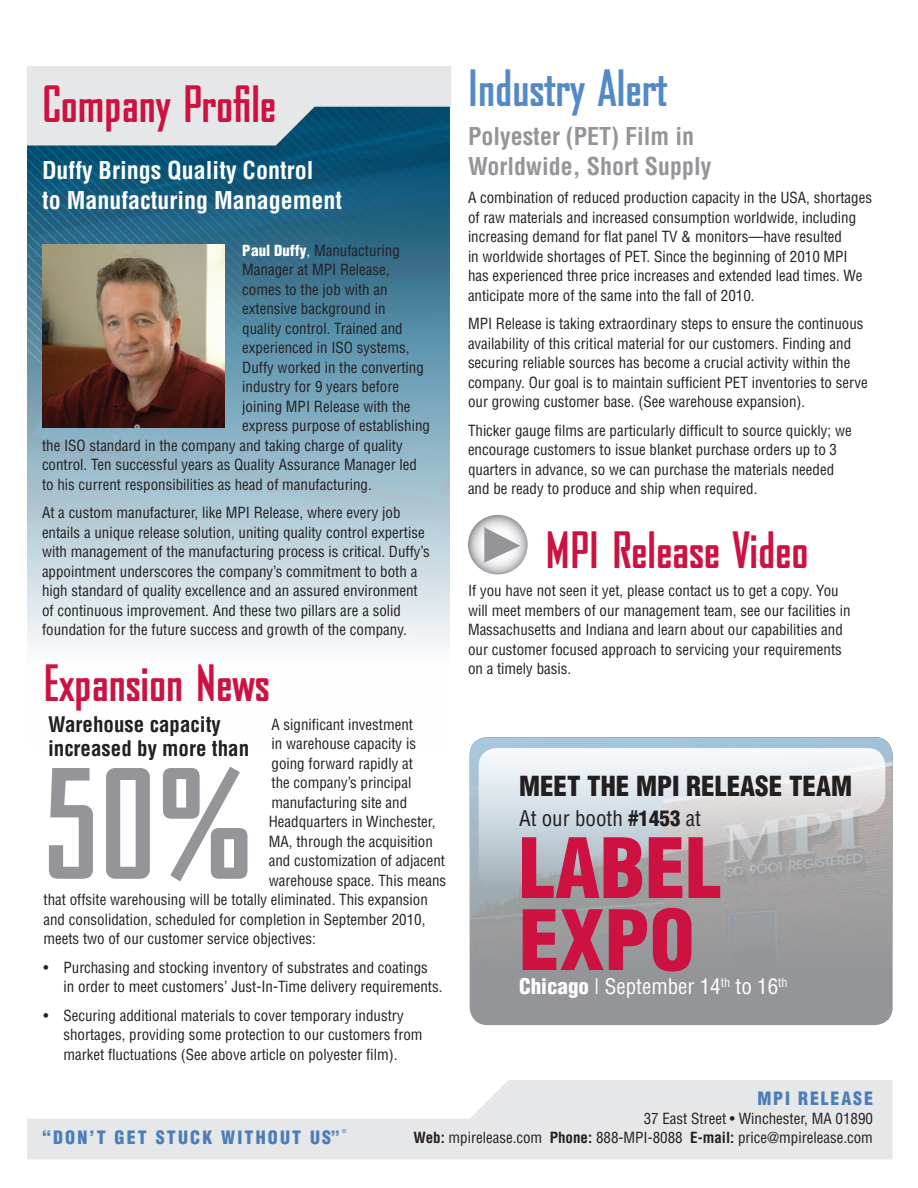
<style>
.page{position:relative;width:918px;height:1188px;background:#fff}
.page>*{position:absolute;margin:0;border:0;box-sizing:border-box;transform-origin:0 0}
.t1{font:700 145.05px "Bureau Agency";color:#939598}
.t2{font:900 condensed 81px/72px "Helvetica";color:#cd1141}
.t3{font:700 48px "Bureau Agency";color:#cd1141}
.t4{font:700 48px "Bureau Agency";color:#5389c7}
.t5{font:900 condensed 27px "Helvetica";color:#231f20}
.t6{font:700 condensed 24px/30px "Helvetica";color:#fff}
.t7{font:700 condensed 24px/30px "Helvetica";color:#939598}
.t8{font:700 condensed 21px/24px "Helvetica";color:#231f20}
.t9{font:condensed 21px "Helvetica";color:#fff}
.t10{font:condensed 21px "Helvetica";color:#231f20}
.t11{font:900 condensed 18px "Helvetica";letter-spacing:.12em;color:#4b7eb7}
.t12{font:900 condensed 18px "Helvetica";letter-spacing:.1em;color:#4b7eb7}
.Body_Copy{font:condensed 15px/19.5px "Helvetica";color:#231f20}
.t13{font:900 condensed 5.25px "Helvetica";color:#5389c7}
.s1{font-weight:900;color:#fff}
.s2{color:#fff}
.s3{font-weight:900}
.s4{color:#5389c7}
.s5{font-weight:700}
</style>
<div class="page">
<img style="left:27px;top:324px;width:423px;height:323px">
<div style="left:27px;top:534px;width:207px;height:11px;background:#bed2da"></div>
<div style="left:27px;top:524px;width:217px;height:10px;background:#b9ced7"></div>
<div style="left:27px;top:513px;width:228px;height:11px;background:#b4cbd4"></div>
<div style="left:27px;top:492px;width:249px;height:11px;background:#aac5d2"></div>
<div style="left:27px;top:482px;width:260px;height:10px;background:#a4c2d0"></div>
<div style="left:27px;top:471px;width:270px;height:11px;background:#9fbecc"></div>
<div style="left:27px;top:450px;width:291px;height:11px;background:#95b8c9"></div>
<div style="left:27px;top:439px;width:302px;height:11px;background:#8fb5c7"></div>
<div style="left:27px;top:429px;width:312px;height:10px;background:#8ab2c5"></div>
<svg style="left:27px;top:345px;width:396px;height:11px;background:#6197af"></svg>
<div style="left:27px;top:324px;width:417px;height:11px;background:#568fa8"></div>
<svg style="left:27px;top:145px;width:423px;height:179px;background:#447d98"></svg>
<svg style="left:35px;top:145px;width:415px;height:169px;background:#3c7792"></svg>
<svg style="left:56px;top:145px;width:394px;height:148px;background:#36718c"></svg>
<svg style="left:67px;top:145px;width:383px;height:137px;background:#326c88"></svg>
<svg style="left:78px;top:145px;width:372px;height:127px;background:#316a87"></svg>
<svg style="left:88px;top:145px;width:362px;height:116px;background:#2d6885"></svg>
<svg style="left:93px;top:145px;width:357px;height:111px;background:#2a6784"></svg>
<svg style="left:99px;top:145px;width:351px;height:106px;background:#2d6984"></svg>
<svg style="left:109px;top:145px;width:341px;height:95px;background:#246583"></svg>
<svg style="left:120px;top:145px;width:330px;height:84px;background:#206382"></svg>
<svg style="left:131px;top:145px;width:319px;height:74px;background:#1d6282"></svg>
<svg style="left:135px;top:145px;width:315px;height:69px;background:#1a6081"></svg>
<svg style="left:141px;top:145px;width:309px;height:64px;background:#185e80"></svg>
<svg style="left:151px;top:145px;width:299px;height:53px;background:#135a7d"></svg>
<svg style="left:162px;top:145px;width:288px;height:42px;background:#0e5679"></svg>
<svg style="left:172px;top:145px;width:278px;height:32px;background:#0b5377"></svg>
<svg style="left:177px;top:145px;width:273px;height:27px"></svg>
<svg style="left:182px;top:145px;width:268px;height:22px;background:#054f72"></svg>
<svg style="left:193px;top:145px;width:257px;height:11px;background:#075174"></svg>
<svg style="left:27px;top:66px;width:424px;height:79px;background:#beccd4"></svg>
<svg style="left:27px;top:1080px;width:865px;height:79px;fill:#e6e7e9"></svg>
<img style="left:42px;top:245px;width:182px;height:182px">
<svg style="left:468px;top:515px;width:60px;height:59px"></svg>
<svg style="left:484px;top:527px;width:36px;height:36px"></svg>
<div style="left:470px;top:737px;width:423px;height:288px;background:#939598;border-radius:18px"></div>
<img style="left:470px;top:737px;width:423px;height:278px">
<svg style="left:479px;top:748px;width:406px;height:141px;background:#cbd0d3"></svg>
<p class="t3" style="left:42px;top:78px;width:236px">Company Profile</p>
<h2 class="t6" style="left:42px;top:155px;width:302px">Duffy Brings Quality Control<br>to Manufacturing Management</h2>
<p class="Body_Copy" style="left:242px;top:240px;width:159px"><span class="s1">Paul Duffy</span><span class="s2">,</span> Manufacturing</p>
<p class="Body_Copy" style="left:242px;top:260px;width:149px">Manager at MPI Release,</p>
<p class="Body_Copy" style="left:242px;top:279px;width:147px">comes to the job with an</p>
<p class="Body_Copy" style="left:242px;top:299px;width:145px">extensive background in</p>
<p class="Body_Copy" style="left:242px;top:318px;width:162px">quality control. Trained and</p>
<p class="Body_Copy" style="left:242px;top:338px;width:169px">experienced in ISO systems,</p>
<p class="Body_Copy" style="left:242px;top:357px;width:183px">Duffy worked in the converting</p>
<p class="Body_Copy" style="left:242px;top:377px;width:158px">industry for 9 years before</p>
<p class="Body_Copy" style="left:242px;top:396px;width:170px">joining MPI Release with the</p>
<p class="Body_Copy" style="left:242px;top:416px;width:189px">express purpose of establishing</p>
<p class="Body_Copy" style="left:42px;top:435px;width:362px">the ISO standard in the company and taking charge of quality</p>
<p class="Body_Copy" style="left:42px;top:455px;width:376px">control. Ten successful years as Quality Assurance Manager led</p>
<p class="Body_Copy" style="left:42px;top:474px;width:331px">to his current responsibilities as head of manufacturing.</p>
<p class="Body_Copy" style="left:42px;top:503px;width:389px">At a custom manufacturer, like MPI Release, where every job entails a unique release solution, uniting quality control expertise with management of the manufacturing process is critical. Duffy’s appointment underscores the company’s commitment to both a high standard of quality excellence and an assured environment of continuous improvement. And these two pillars are a solid foundation for the future success and growth of the company.</p>
<p class="t3" style="left:44px;top:657px;width:228px">Expansion News</p>
<h2 class="t8" style="left:48px;top:712px;width:203px">Warehouse capacity increased by more than</h2>
<h2 class="Body_Copy" style="left:272px;top:714px;width:143px">A significant investment</h2>
<h2 class="Body_Copy" style="left:272px;top:734px;width:146px">in warehouse capacity is</h2>
<h2 class="Body_Copy" style="left:272px;top:753px;width:143px">going forward rapidly at</h2>
<h2 class="Body_Copy" style="left:272px;top:773px;width:141px">the company’s principal</h2>
<h2 class="Body_Copy" style="left:272px;top:792px;width:137px">manufacturing site and</h2>
<h2 class="Body_Copy" style="left:269px;top:812px;width:168px">Headquarters in Winchester,</h2>
<h2 class="Body_Copy" style="left:269px;top:831px;width:166px">MA, through the acquisition</h2>
<h2 class="Body_Copy" style="left:269px;top:851px;width:178px">and customization of adjacent</h2>
<h2 class="Body_Copy" style="left:269px;top:870px;width:179px">warehouse space. This means</h2>
<h2 class="Body_Copy" style="left:44px;top:890px;width:386px">that offsite warehousing will be totally eliminated. This expansion</h2>
<h2 class="Body_Copy" style="left:44px;top:909px;width:383px">and consolidation, scheduled for completion in September 2010,</h2>
<h2 class="Body_Copy" style="left:44px;top:929px;width:274px">meets two of our customer service objectives:</h2>
<p class="Body_Copy" style="left:63px;top:957px;width:381px;text-indent:-20px">• Purchasing and stocking inventory of substrates and coatings<br>in order to meet customers’ Just-In-Time delivery requirements.</p>
<p class="Body_Copy" style="left:63px;top:1005px;width:361px;text-indent:-20px">• Securing additional materials to cover temporary industry shortages, providing some protection to our customers from market fluctuations (See above article on polyester film).</p>
<h2 class="t1" style="left:43px;top:746px;width:211px">50%</h2>
<p class="t4" style="left:468px;top:62px;width:201px">Industry Alert</p>
<h2 class="t7" style="left:468px;top:121px;width:245px">Polyester (PET) Film in<br>Worldwide, Short Supply</h2>
<p class="Body_Copy" style="left:468px;top:188px;width:406px">A combination of reduced production capacity in the USA, shortages of raw materials and increased consumption worldwide, including increasing demand for flat panel TV &amp; monitors—have resulted<br>in worldwide shortages of PET. Since the beginning of 2010 MPI has experienced three price increases and extended lead times. We anticipate more of the same into the fall of 2010.</p>
<p class="Body_Copy" style="left:468px;top:314px;width:401px">MPI Release is taking extraordinary steps to ensure the continuous availability of this critical material for our customers. Finding and securing reliable sources has become a crucial activity within the company. Our goal is to maintain sufficient PET inventories to serve our growing customer base. (See warehouse expansion).</p>
<p class="Body_Copy" style="left:468px;top:420px;width:385px">Thicker gauge films are particularly difficult to source quickly; we encourage customers to issue blanket purchase orders up to 3 quarters in advance, so we can purchase the materials needed and be ready to produce and ship when required.</p>
<p class="t3" style="left:546px;top:524px;width:264px">MPI Release Video</p>
<p class="Body_Copy" style="left:468px;top:581px;width:384px">If you have not seen it yet, please contact us to get a copy. You will meet members of our management team, see our facilities in Massachusetts and Indiana and learn about our capabilities and our customer focused approach to servicing your requirements on a timely basis.</p>
<p class="t5" style="left:519px;top:769px;width:335px">MEET THE MPI RELEASE TEAM</p>
<p class="t10" style="left:519px;top:805px;width:184px">At our booth <span class="s3">#1453</span> at</p>
<p class="t2" style="left:519px;top:831px;width:204px">LABEL<br>EXPO</p>
<p class="t9" style="left:519px;top:973px;width:270px"><span class="s3">Chicago</span> | September 14<sup>th</sup> to 16<sup>th</sup></p>
<p class="t12" style="left:757px;top:1087px;width:117px">MPI RELEASE</p>
<p class="t11" style="left:42px;top:1126px;width:299px">“DON’T GET STUCK WITHOUT US<span class="s4">”</span></p>
<p class="t13" style="left:342px;top:1128px;width:6px">©</p>
<p class="Body_Copy" style="left:644px;top:1108px;width:231px">37 East Street • Winchester, MA 01890</p>
<p class="Body_Copy" style="left:413px;top:1128px;width:461px"><span class="s5">Web:</span> mpirelease.com <span class="s5">Phone:</span> 888-MPI-8088 <span class="s5">E-mail:</span> price@mpirelease.com</p>
</div>
